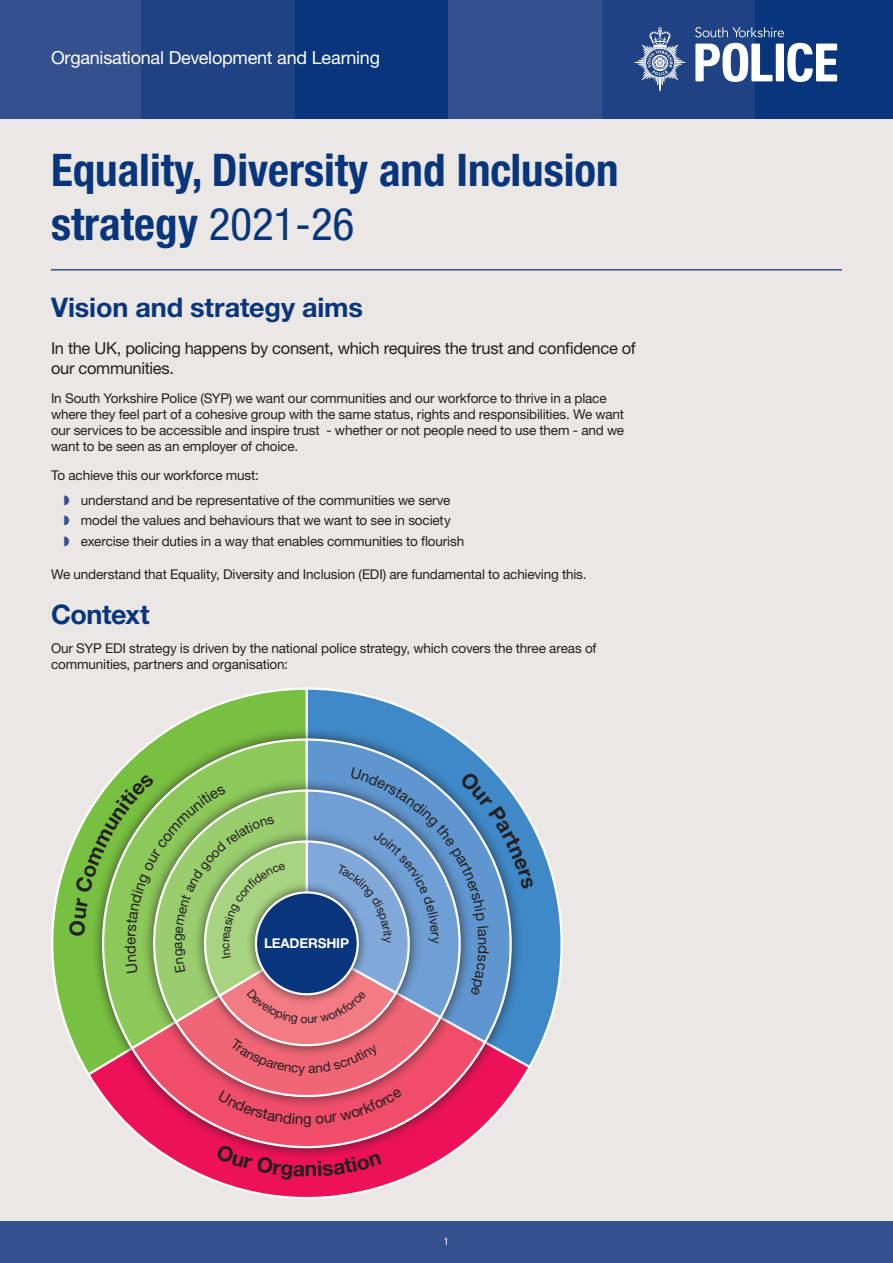
<style>
.page{position:relative;width:893px;height:1263px;background:#fff}
.page>*{position:absolute;margin:0;border:0;box-sizing:border-box;transform-origin:0 0}
.t1{font:700 condensed 45px/54px "Helvetica Neue LT Std";color:#08357c}
.BODY{font:700 27px "Helvetica Neue LT Std";letter-spacing:-.005em;color:#08357c}
.Heading_blue_18pt{font:700 27px "Helvetica Neue LT Std";letter-spacing:-.02em;color:#08357c}
.Green_heading{font:18px "Helvetica Neue LT Std";letter-spacing:-.015em;color:#fff}
.Intro_11pt{font:16.5px/19.8px "Helvetica Neue LT Std";letter-spacing:-.02em;color:#231f20}
.BODY-2{font:13.5px/16.2px "Helvetica Neue LT Std";letter-spacing:-.01em;color:#231f20}
.t2{font:700 13.5px "Helvetica Neue LT Std";letter-spacing:-.01em;color:#fff}
.t3{font:condensed 10.5px "Helvetica Neue LT Std";color:#fff}
.s1{font-weight:400}
.s2{color:#35508e}
</style>
<div class="page">
<div style="left:0;top:1220px;width:893px;height:43px;background:#35508e"></div>
<div style="left:0;top:104px;width:893px;height:1116px;background:#eae7e4"></div>
<div style="left:0;top:0;width:142px;height:118px;background:#35508e"></div>
<div style="left:142px;top:0;width:153px;height:118px;background:#1f4284"></div>
<div style="left:295px;top:0;width:154px;height:118px;background:#08357c"></div>
<div style="left:449px;top:0;width:153px;height:118px;background:#35508e"></div>
<div style="left:602px;top:0;width:154px;height:118px;background:#1f4284"></div>
<div style="left:756px;top:0;width:137px;height:118px;background:#08357c"></div>
<svg style="left:634px;top:27px;width:52px;height:65px"></svg>
<svg style="left:695px;top:27px;width:89px;height:10px"></svg>
<svg style="left:695px;top:43px;width:142px;height:39px"></svg>
<svg style="left:51px;top:687px;width:253px;height:350px"></svg>
<svg style="left:85px;top:1075px;width:448px;height:146px"></svg>
<svg style="left:304px;top:687px;width:259px;height:373px"></svg>
<div style="left:90px;top:727px;width:433px;height:433px;background:#231f20;opacity:.75"></div>
<svg style="left:74px;top:737px;width:230px;height:30px"></svg>
<svg style="left:129px;top:1075px;width:359px;height:101px"></svg>
<svg style="left:304px;top:737px;width:209px;height:30px"></svg>
<svg style="left:173px;top:1075px;width:271px;height:43px"></svg>
<hr style="left:51px;top:269px;width:791px;height:2px;background:#35508e">
<svg style="left:216px;top:1144px;width:166px;height:36px"></svg>
<svg style="left:218px;top:1088px;width:185px;height:39px"></svg>
<svg style="left:69px;top:767px;width:465px;height:308px"></svg>
<p class="Green_heading" style="left:51px;top:47px;width:331px">Organisational Development and Learning</p>
<p class="t1" style="left:51px;top:142px;width:569px">Equality, Diversity and Inclusion strategy <span class="s1">2021-26</span></p>
<p class="BODY" style="left:51px;top:291px;width:313px">Vision and strategy aims</p>
<p class="Intro_11pt" style="left:51px;top:338px;width:586px">In the UK, policing happens by consent, which requires the trust and confidence of our communities.</p>
<p class="BODY-2" style="left:51px;top:389px;width:575px">In South Yorkshire Police (SYP) we want our communities and our workforce to thrive in a place where they feel part of a cohesive group with the same status, rights and responsibilities. We want our services to be accessible and inspire trust - whether or not people need to use them - and we want to be seen as an employer of choice.</p>
<p class="BODY-2" style="left:51px;top:467px;width:209px">To achieve this our workforce must:</p>
<p class="BODY-2" style="left:64px;top:492px;width:388px"><span class="s2">◗</span> understand and be representative of the communities we serve</p>
<p class="BODY-2" style="left:64px;top:512px;width:388px"><span class="s2">◗</span> model the values and behaviours that we want to see in society</p>
<p class="BODY-2" style="left:64px;top:533px;width:402px"><span class="s2">◗</span> exercise their duties in a way that enables communities to flourish</p>
<p class="BODY-2" style="left:51px;top:566px;width:537px">We understand that Equality, Diversity and Inclusion (EDI) are fundamental to achieving this.</p>
<p class="Heading_blue_18pt" style="left:51px;top:598px;width:100px">Context</p>
<p class="BODY-2" style="left:51px;top:640px;width:547px">Our SYP EDI strategy is driven by the national police strategy, which covers the three areas of communities, partners and organisation:</p>
<p class="t2" style="left:264px;top:935px;width:87px">LEADERSHIP</p>
<p class="t3" style="left:444px;top:1236px;width:7px">1</p>
</div>
